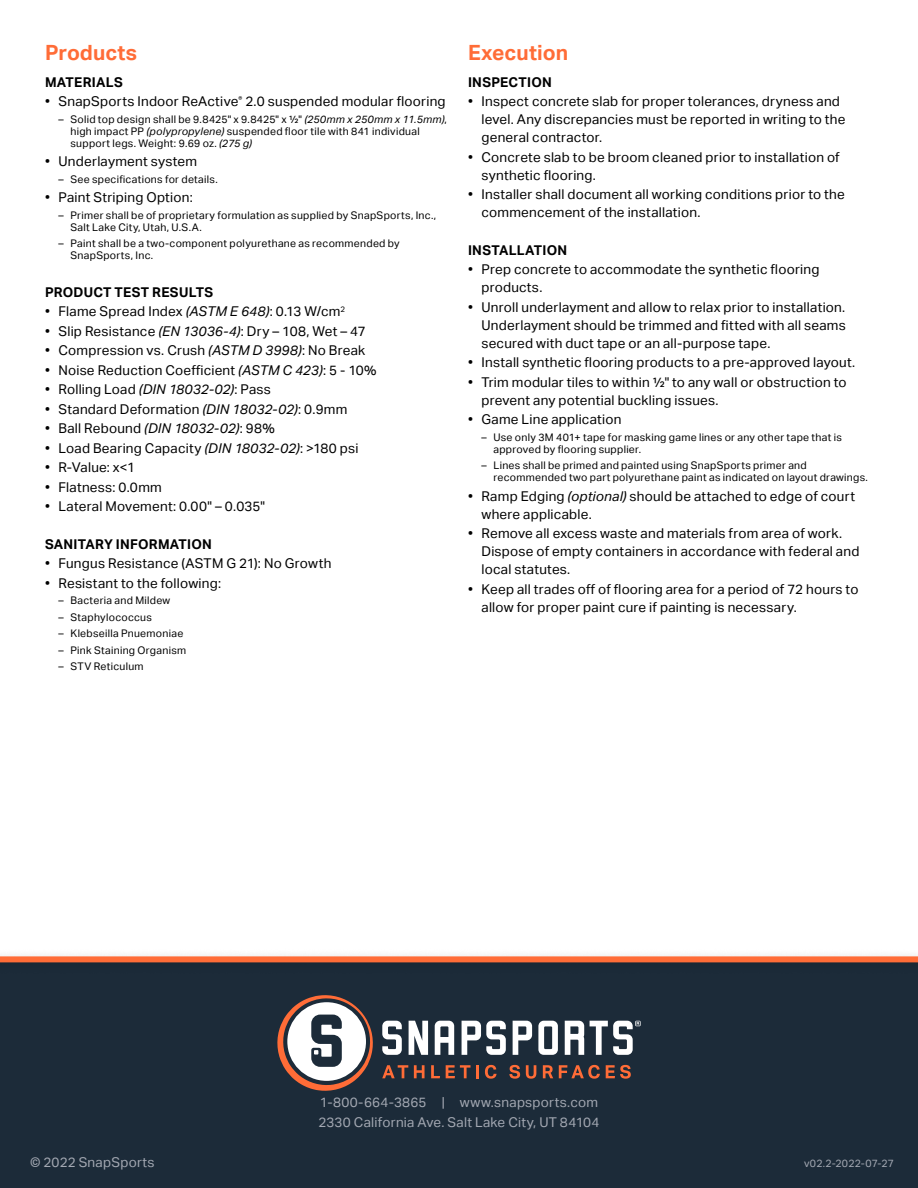
<style>
.page{position:relative;width:918px;height:1188px;background:#fff}
.page>*{position:absolute;margin:0;border:0;box-sizing:border-box;transform-origin:0 0}
.t1{font:700 21px "Aktiv Grotesk";color:#ff6c37}
.t2{font:13.5px/18px "Aktiv Grotesk";letter-spacing:.015em;color:#000}
.t3{font:13.5px/19.5px "Aktiv Grotesk";letter-spacing:.02em;color:#a3a8b2}
.t4{font:700 13.5px "Aktiv Grotesk";letter-spacing:.02em;color:#000}
.t5{font:10.5px/12px "Aktiv Grotesk";letter-spacing:.025em;color:#000}
.t6{font:10.5px "Aktiv Grotesk";letter-spacing:.02em;color:#a3a8b2}
.s1{font-style:italic}
</style>
<div class="page">
<div style="left:0;top:960px;width:918px;height:228px;background:#1c2b39"></div>
<svg style="left:382px;top:1065px;width:26px;height:13px"></svg>
<svg style="left:414px;top:1065px;width:11px;height:13px"></svg>
<svg style="left:431px;top:1065px;width:9px;height:13px"></svg>
<svg style="left:446px;top:1065px;width:33px;height:13px"></svg>
<svg style="left:485px;top:1065px;width:12px;height:14px"></svg>
<svg style="left:509px;top:1065px;width:11px;height:14px"></svg>
<svg style="left:526px;top:1065px;width:10px;height:14px"></svg>
<svg style="left:543px;top:1065px;width:10px;height:13px"></svg>
<svg style="left:559px;top:1065px;width:41px;height:14px"></svg>
<svg style="left:606px;top:1065px;width:25px;height:14px"></svg>
<svg style="left:382px;top:1021px;width:20px;height:34px"></svg>
<svg style="left:409px;top:1021px;width:19px;height:34px"></svg>
<svg style="left:435px;top:1021px;width:19px;height:34px"></svg>
<svg style="left:462px;top:1021px;width:44px;height:34px"></svg>
<svg style="left:513px;top:1021px;width:19px;height:34px"></svg>
<svg style="left:538px;top:1021px;width:20px;height:34px"></svg>
<svg style="left:565px;top:1021px;width:19px;height:34px"></svg>
<svg style="left:590px;top:1021px;width:51px;height:34px"></svg>
<svg style="left:277px;top:995px;width:96px;height:96px"></svg>
<div style="left:0;top:947px;width:918px;height:27px;background:#000;opacity:.18"></div>
<div style="left:0;top:956px;width:918px;height:6px;background:#ff6c37"></div>
<h1 class="t1" style="left:45px;top:40px;width:94px">Products</h1>
<p class="t4" style="left:45px;top:74px;width:79px">MATERIALS</p>
<p class="t2" style="left:45px;top:93px;width:402px">• SnapSports Indoor ReActive<sup>®</sup> 2.0 suspended modular flooring</p>
<p class="t5" style="left:71px;top:113px;width:378px;text-indent:-12px">– Solid top design shall be 9.8425" x 9.8425" x 1/2" <span class="s1">(250mm x 250mm x 11.5mm)</span>, high impact PP <span class="s1">(polypropylene)</span> suspended floor tile with 841 individual support legs. Weight: 9.69 oz. <span class="s1">(275 g)</span></p>
<p class="t2" style="left:45px;top:153px;width:154px">• Underlayment system</p>
<p class="t5" style="left:58px;top:173px;width:161px">– See specifications for details.</p>
<p class="t2" style="left:45px;top:189px;width:149px">• Paint Striping Option:</p>
<p class="t5" style="left:71px;top:209px;width:367px;text-indent:-12px">– Primer shall be of proprietary formulation as supplied by SnapSports, Inc.,<br>Salt Lake City, Utah, U.S.A.</p>
<p class="t5" style="left:71px;top:238px;width:331px;text-indent:-12px">– Paint shall be a two-component polyurethane as recommended by<br>SnapSports, Inc.</p>
<p class="t4" style="left:45px;top:284px;width:170px">PRODUCT TEST RESULTS</p>
<p class="t2" style="left:45px;top:303px;width:302px">• Flame Spread Index <span class="s1">(ASTM E 648)</span>: 0.13 W/cm<sup>2</sup></p>
<p class="t2" style="left:45px;top:322px;width:322px">• Slip Resistance <span class="s1">(EN 13036-4)</span>: Dry – 108, Wet – 47</p>
<p class="t2" style="left:45px;top:342px;width:322px">• Compression vs. Crush <span class="s1">(ASTM D 3998)</span>: No Break</p>
<p class="t2" style="left:45px;top:361px;width:333px">• Noise Reduction Coefficient <span class="s1">(ASTM C 423)</span>: 5 - 10%</p>
<p class="t2" style="left:45px;top:381px;width:228px">• Rolling Load <span class="s1">(DIN 18032-02)</span>: Pass</p>
<p class="t2" style="left:45px;top:400px;width:304px">• Standard Deformation <span class="s1">(DIN 18032-02)</span>: 0.9mm</p>
<p class="t2" style="left:45px;top:420px;width:231px">• Ball Rebound <span class="s1">(DIN 18032-02)</span>: 98%</p>
<p class="t2" style="left:45px;top:439px;width:315px">• Load Bearing Capacity <span class="s1">(DIN 18032-02)</span>: &gt;180 psi</p>
<p class="t2" style="left:45px;top:459px;width:92px">• R-Value: x&lt;1</p>
<p class="t2" style="left:45px;top:478px;width:118px">• Flatness: 0.0mm</p>
<p class="t2" style="left:45px;top:498px;width:222px">• Lateral Movement: 0.00" – 0.035"</p>
<p class="t4" style="left:45px;top:536px;width:168px">SANITARY INFORMATION</p>
<p class="t2" style="left:45px;top:555px;width:288px">• Fungus Resistance (ASTM G 21): No Growth</p>
<p class="t2" style="left:45px;top:574px;width:178px">• Resistant to the following:</p>
<p class="t5" style="left:58px;top:595px;width:113px">– Bacteria and Mildew</p>
<p class="t5" style="left:58px;top:611px;width:95px">– Staphylococcus</p>
<p class="t5" style="left:58px;top:628px;width:126px">– Klebseilla Pnuemoniae</p>
<p class="t5" style="left:58px;top:644px;width:129px">– Pink Staining Organism</p>
<p class="t5" style="left:58px;top:661px;width:87px">– STV Reticulum</p>
<h1 class="t1" style="left:468px;top:40px;width:102px">Execution</h1>
<p class="t4" style="left:468px;top:74px;width:85px">INSPECTION</p>
<p class="t2" style="left:482px;top:93px;width:366px;text-indent:-14px">• Inspect concrete slab for proper tolerances, dryness and level. Any discrepancies must be reported in writing to the general contractor.</p>
<p class="t2" style="left:482px;top:148px;width:360px;text-indent:-14px">• Concrete slab to be broom cleaned prior to installation of synthetic flooring.</p>
<p class="t2" style="left:482px;top:186px;width:365px;text-indent:-14px">• Installer shall document all working conditions prior to the commencement of the installation.</p>
<p class="t4" style="left:468px;top:242px;width:101px">INSTALLATION</p>
<p class="t2" style="left:482px;top:261px;width:340px;text-indent:-14px">• Prep concrete to accommodate the synthetic flooring products.</p>
<p class="t2" style="left:482px;top:298px;width:366px;text-align:justify;text-indent:-14px">• Unroll underlayment and allow to relax prior to installation.<br>Underlayment should be trimmed and fitted with all seams secured with duct tape or an all-purpose tape.</p>
<p class="t2" style="left:468px;top:354px;width:389px">• Install synthetic flooring products to a pre-approved layout.</p>
<p class="t2" style="left:482px;top:373px;width:367px;text-indent:-14px">• Trim modular tiles to within ½" to any wall or obstruction to prevent any potential buckling issues.</p>
<p class="t2" style="left:468px;top:411px;width:155px">• Game Line application</p>
<p class="t5" style="left:494px;top:431px;width:350px;text-indent:-12px">– Use only 3M 401+ tape for masking game lines or any other tape that is approved by flooring supplier.</p>
<p class="t5" style="left:494px;top:460px;width:376px;text-indent:-12px">– Lines shall be primed and painted using SnapSports primer and recommended two part polyurethane paint as indicated on layout drawings.</p>
<p class="t2" style="left:482px;top:487px;width:375px;text-indent:-14px">• Ramp Edging <span class="s1">(optional)</span> should be attached to edge of court where applicable.</p>
<p class="t2" style="left:482px;top:525px;width:379px;text-indent:-14px">• Remove all excess waste and materials from area of work.<br>Dispose of empty containers in accordance with federal and local statutes.</p>
<p class="t2" style="left:482px;top:580px;width:379px;text-indent:-14px">• Keep all trades off of flooring area for a period of 72 hours to allow for proper paint cure if painting is necessary.</p>
<p class="t3" style="left:30px;top:1153px;width:126px">© 2022 SnapSports</p>
<p class="t3" style="left:318px;top:1093px;width:283px">1-800-664-3865 | www.snapsports.com<br>2330 California Ave. Salt Lake City, UT 84104</p>
<p class="t6" style="left:804px;top:1157px;width:91px">v02.2-2022-07-27</p>
</div>
